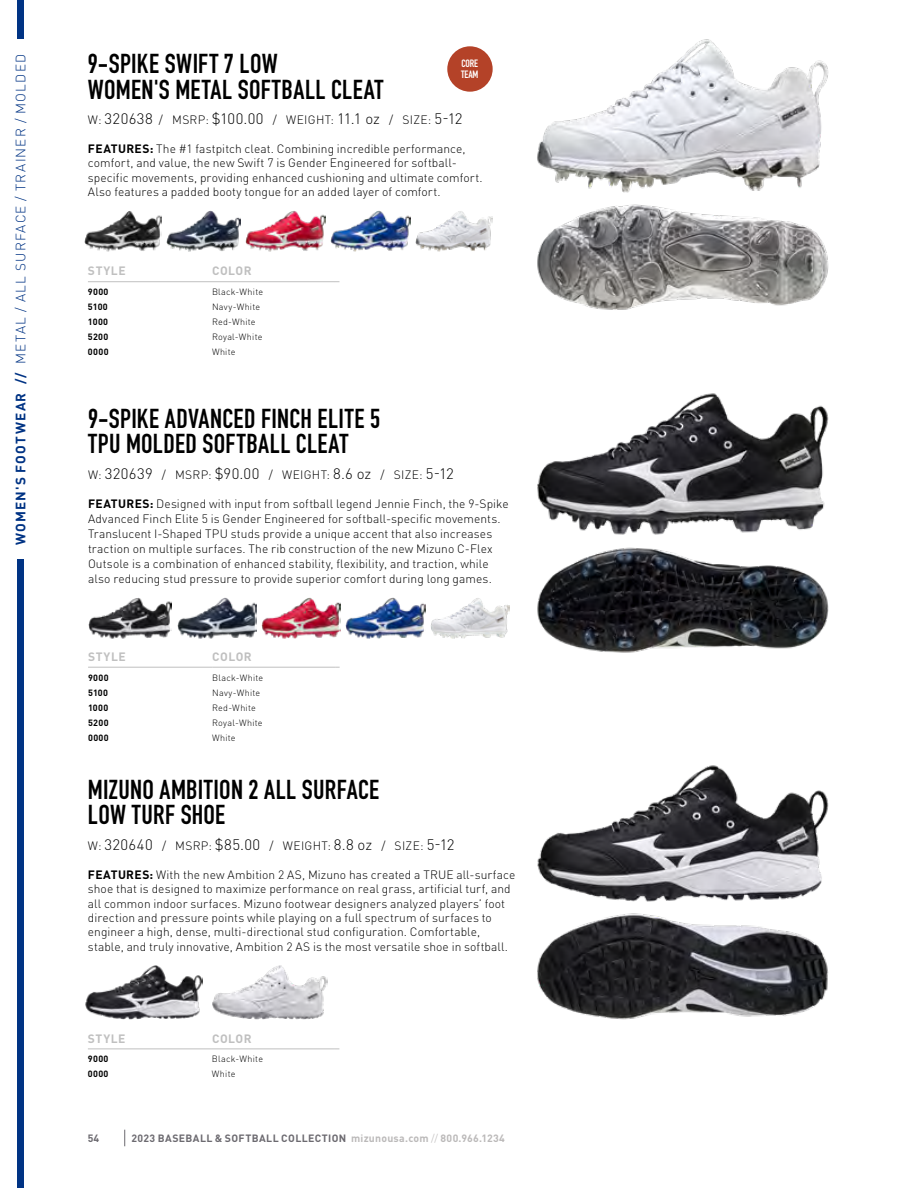
<style>
.page{position:relative;width:918px;height:1188px;background:#fff}
.page>*{position:absolute;margin:0;border:0;box-sizing:border-box;transform-origin:0 0}
.t1{font:27px/25.5px "DIN Engschrift Std";letter-spacing:.01em;color:#000}
.t2{font:300 15px "DINOT";letter-spacing:.02em;color:#000}
.t3{font:300 13.5px "DINOT";letter-spacing:.085em;color:#003384}
.t4{font:300 12px/14.4px "DINOT";letter-spacing:.005em;color:#000}
.t5{font:300 12px "DINOT";letter-spacing:.025em;color:#000}
.t6{font:700 12px "DINOT";letter-spacing:.045em;color:#c0c0c0}
.t7{font:700 10.5px "DINOT";letter-spacing:.035em;color:#6c6a70}
.t8{font:700 10.5px/10.5px "DIN Condensed";letter-spacing:-.015em;color:#fff}
.t9{font:300 9px/15px "DINOT";letter-spacing:.025em;color:#000}
.t10{font:700 9px/15px "DINOT";letter-spacing:.04em;color:#000;text-align:justify}
.s1{font-weight:700}
.s2{font-size:12px}
.s3{font-size:15px}
.s4{color:#bbb9b9}
.s5{font-weight:300;color:#bbb9b9}
</style>
<div class="page">
<svg style="left:124px;top:1130px;width:1px;height:16px"></svg>
<div style="left:17px;top:560px;width:7px;height:628px;background:#003384"></div>
<div style="left:17px;top:0;width:7px;height:39px;background:#003384"></div>
<hr style="left:88px;top:281px;width:124px;height:1px;background:#c0c0c0">
<hr style="left:212px;top:281px;width:123px;height:1px;background:#c0c0c0">
<hr style="left:88px;top:1049px;width:124px;height:1px;background:#c0c0c0">
<hr style="left:212px;top:1049px;width:123px;height:1px;background:#c0c0c0">
<img style="left:537px;top:913px;width:292px;height:107px">
<img style="left:537px;top:765px;width:292px;height:137px">
<img style="left:85px;top:965px;width:118px;height:55px">
<img style="left:212px;top:965px;width:115px;height:55px">
<hr style="left:88px;top:667px;width:124px;height:1px;background:#c0c0c0">
<hr style="left:212px;top:667px;width:123px;height:1px;background:#c0c0c0">
<img style="left:537px;top:547px;width:292px;height:106px">
<img style="left:537px;top:393px;width:292px;height:142px">
<img style="left:89px;top:598px;width:83px;height:40px">
<img style="left:261px;top:598px;width:79px;height:40px">
<img style="left:431px;top:598px;width:79px;height:40px">
<img style="left:177px;top:598px;width:79px;height:40px">
<img style="left:346px;top:598px;width:79px;height:40px">
<img style="left:537px;top:204px;width:292px;height:106px">
<img style="left:537px;top:39px;width:292px;height:154px">
<img style="left:85px;top:211px;width:77px;height:40px">
<img style="left:246px;top:211px;width:80px;height:40px">
<img style="left:415px;top:211px;width:78px;height:40px">
<img style="left:167px;top:211px;width:74px;height:40px">
<img style="left:330px;top:211px;width:80px;height:40px">
<div style="left:447px;top:46px;width:46px;height:46px;background:#b44228;border-radius:50%"></div>
<p class="t3" style="left:10px;top:545px;width:492px;rotate:-90deg"><span class="s1">WOMEN'S FOOTWEAR //</span> METAL / ALL SURFACE / TRAINER / MOLDED</p>
<h1 class="t1" style="left:88px;top:51px;width:297px">9-SPIKE SWIFT 7 LOW<br>WOMEN'S METAL SOFTBALL CLEAT</h1>
<p class="t2" style="left:88px;top:107px;width:376px"><span class="s2">W:</span> 320638 <span class="s2">/ MSRP:</span> $100.00 <span class="s2">/ WEIGHT:</span> 11.1 oz <span class="s2">/ SIZE:</span> 5-12</p>
<p class="t4" style="left:88px;top:141px;width:396px"><span class="s1">FEATURES:</span> The #1 fastpitch cleat. Combining incredible performance, comfort, and value, the new Swift 7 is Gender Engineered for softball&shy;specific movements, providing enhanced cushioning and ultimate comfort.<br>Also features a padded booty tongue for an added layer of comfort.</p>
<p class="t8" style="left:461px;top:59px;width:19px">CORE<br>TEAM</p>
<p class="t6" style="left:88px;top:262px;width:39px">STYLE</p>
<p class="t6" style="left:212px;top:262px;width:41px">COLOR</p>
<p class="t10" style="left:88px;top:284px;width:22px">9000<br>5100<br>1000<br>5200<br>0000</p>
<p class="t9" style="left:212px;top:284px;width:53px">Black-White<br>Navy-White<br>Red-White<br>Royal-White<br>White</p>
<h1 class="t1" style="left:88px;top:406px;width:294px">9-SPIKE ADVANCED FINCH ELITE 5<br>TPU MOLDED SOFTBALL CLEAT</h1>
<p class="t5" style="left:88px;top:465px;width:367px">W: <span class="s3">320639</span> / MSRP: <span class="s3">$90.00</span> / WEIGHT: <span class="s3">8.6 oz</span> / SIZE: <span class="s3">5-12</span></p>
<p class="t4" style="left:88px;top:495px;width:422px;line-height:15px"><span class="s1">FEATURES:</span> Designed with input from softball legend Jennie Finch, the 9-Spike Advanced Finch Elite 5 is Gender Engineered for softball-specific movements.<br>Translucent I-Shaped TPU studs provide a unique accent that also increases traction on multiple surfaces. The rib construction of the new Mizuno C-Flex Outsole is a combination of enhanced stability, flexibility, and traction, while also reducing stud pressure to provide superior comfort during long games.</p>
<p class="t6" style="left:88px;top:647px;width:39px">STYLE</p>
<p class="t6" style="left:212px;top:647px;width:41px">COLOR</p>
<p class="t10" style="left:88px;top:669px;width:22px">9000<br>5100<br>1000<br>5200<br>0000</p>
<p class="t9" style="left:212px;top:669px;width:53px">Black-White<br>Navy-White<br>Red-White<br>Royal-White<br>White</p>
<h1 class="t1" style="left:88px;top:777px;width:293px">MIZUNO AMBITION 2 ALL SURFACE<br>LOW TURF SHOE</h1>
<p class="t5" style="left:88px;top:836px;width:368px">W: <span class="s3">320640</span> / MSRP: <span class="s3">$85.00</span> / WEIGHT: <span class="s3">8.8 oz</span> / SIZE: <span class="s3">5-12</span></p>
<p class="t4" style="left:88px;top:866px;width:429px"><span class="s1">FEATURES:</span> With the new Ambition 2 AS, Mizuno has created a TRUE all-surface shoe that is designed to maximize performance on real grass, artificial turf, and all common indoor surfaces. Mizuno footwear designers analyzed players’ foot direction and pressure points while playing on a full spectrum of surfaces to engineer a high, dense, multi-directional stud configuration. Comfortable, stable, and truly innovative, Ambition 2 AS is the most versatile shoe in softball.</p>
<p class="t6" style="left:88px;top:1029px;width:39px">STYLE</p>
<p class="t6" style="left:212px;top:1029px;width:41px">COLOR</p>
<p class="t10" style="left:88px;top:1051px;width:22px">9000<br>0000</p>
<p class="t9" style="left:212px;top:1051px;width:53px">Black-White<br>White</p>
<p class="t7" style="left:88px;top:1130px;width:13px">54</p>
<p class="t7" style="left:131px;top:1130px;width:375px">2023 BASEBALL &amp; SOFTBALL COLLECTION <span class="s4">mizunousa.com</span> <span class="s5">//</span> <span class="s4">800.966.1234</span></p>
</div>
